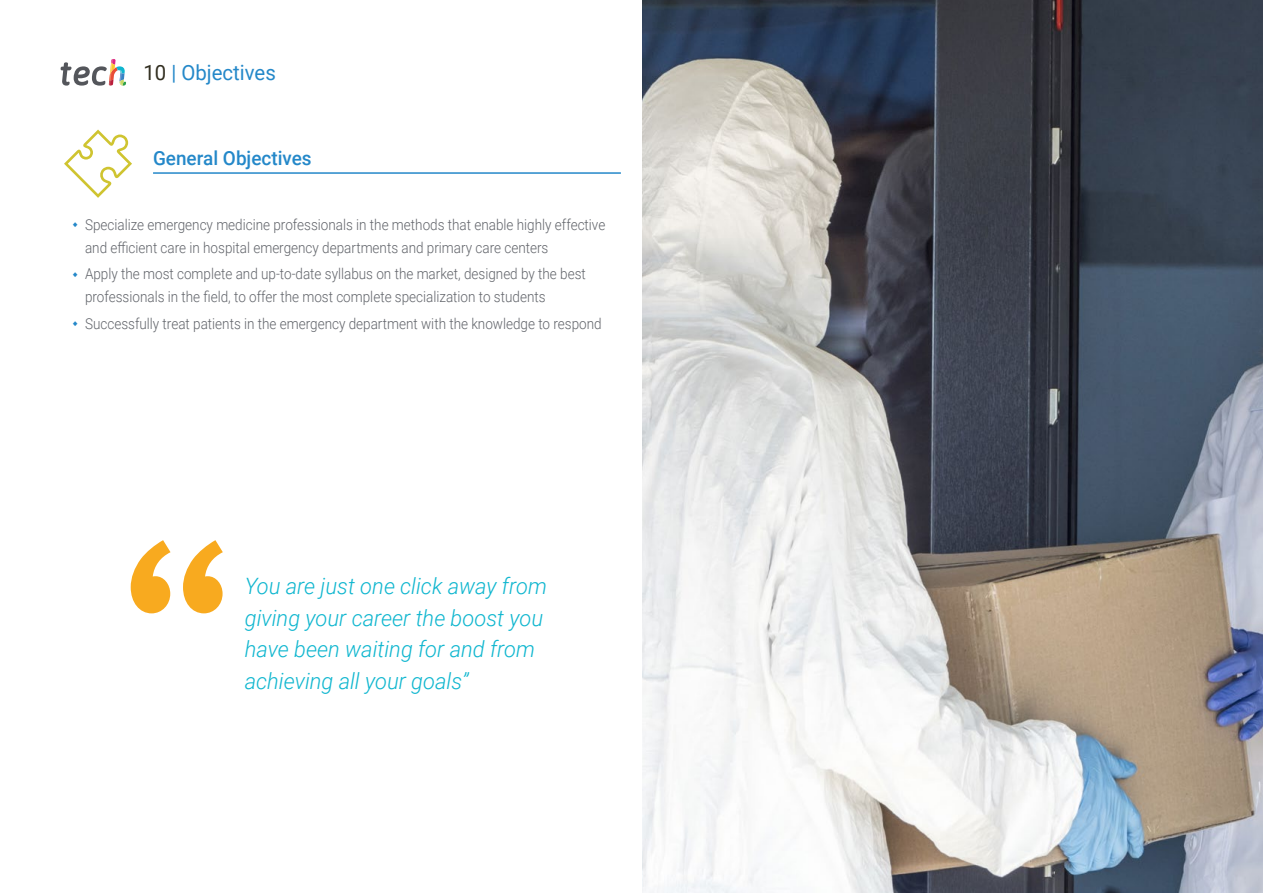
<style>
.page{position:relative;width:1263px;height:893px;background:#fff}
.page>*{position:absolute;margin:0;border:0;box-sizing:border-box;transform-origin:0 0}
.t1{font:italic 300 22.5px/31.5px "Roboto";color:#0fb6cf}
.t2{font:21px "Roboto";color:#2488c9}
.t3{font:500 19.5px "Roboto";color:#2488c9}
.t4{font:300 15px/22.5px "Roboto";color:#61646a;scale:.9 1}
.s1{color:#312e20}
</style>
<div class="page">
<hr style="left:153px;top:173px;width:468px;height:1px;background:#2488c9">
<svg style="left:64px;top:130px;width:68px;height:68px"></svg>
<img style="left:642px;top:0;width:621px;height:893px">
<svg style="left:61px;top:59px;width:65px;height:27px"></svg>
<svg style="left:131px;top:540px;width:92px;height:73px"></svg>
<h2 class="t2" style="left:144px;top:57px;width:134px"><span class="s1">10</span> | Objectives</h2>
<h3 class="t3" style="left:153px;top:144px;width:160px">General Objectives</h3>
<p class="t4" style="left:85px;top:213px;width:580px">Specialize emergency medicine professionals in the methods that enable highly effective and efficient care in hospital emergency departments and primary care centers</p>
<p class="t4" style="left:85px;top:262px;width:558px">Apply the most complete and up-to-date syllabus on the market, designed by the best professionals in the field, to offer the most complete specialization to students</p>
<p class="t4" style="left:85px;top:311px;width:575px">Successfully treat patients in the emergency department with the knowledge to respond</p>
<h1 class="t1" style="left:245px;top:570px;width:304px">You are just one click away from giving your career the boost you have been waiting for and from achieving all your goals”</h1>
</div>
